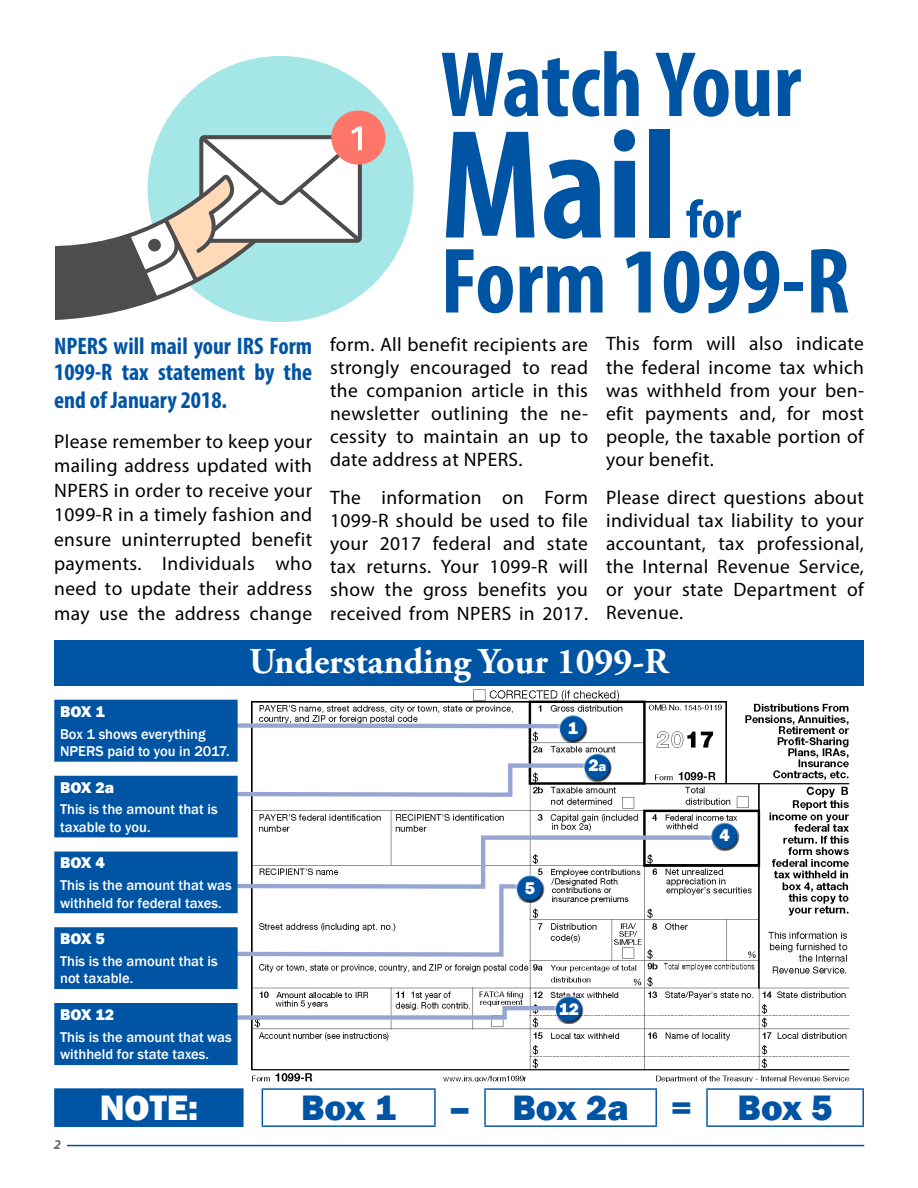
<style>
.page{position:relative;width:918px;height:1188px;background:#fff}
.page>*{position:absolute;margin:0;border:0;box-sizing:border-box;transform-origin:0 0}
.t1{font:700 condensed 156.75px "Myriad Pro";color:#0054a4}
.t2{font:700 condensed 93.75px "Myriad Pro";color:#0054a4}
.t3{font:700 condensed 54.75px "Myriad Pro";color:#0054a4}
.t4{font:700 36.3px "Adobe Garamond Pro";color:#fff}
.t5{font:800 36.3px "Franklin Gothic";color:#0054a4}
.t6{font:800 36.3px "Franklin Gothic";color:#fff}
.t7{font:700 condensed 24px/27px "Myriad Pro";color:#0054a4;text-align:justify}
.t8{font:19.5px/23.1px "Myriad Pro";letter-spacing:.02em;color:#000;text-align:justify}
.t9{font:800 17.4px "Franklin Gothic";color:#fff}
.t10{font:800 16.05px "Franklin Gothic";color:#fff}
.t11{font:500 14.55px/17.4px "Franklin Gothic";color:#fff}
.t12{font:italic 700 13.5px "Myriad Pro";color:#6d6e71}
.s1{font-size:13.35px}
</style>
<div class="page">
<hr style="left:67px;top:1145px;width:797px;height:1px;background:#0054a4">
<img style="left:244px;top:685px;width:617px;height:396px">
<svg style="left:238px;top:721px;width:320px;height:10px"></svg>
<svg style="left:238px;top:761px;width:353px;height:38px"></svg>
<svg style="left:238px;top:833px;width:481px;height:126px"></svg>
<svg style="left:238px;top:1004px;width:316px;height:18px"></svg>
<div style="left:558px;top:714px;width:29px;height:20px;background:#fff;opacity:.75"></div>
<div style="left:558px;top:719px;width:30px;height:24px;background:#000;opacity:.75"></div>
<div style="left:583px;top:752px;width:29px;height:21px;background:#fff;opacity:.75"></div>
<div style="left:583px;top:758px;width:30px;height:24px;background:#000;opacity:.75"></div>
<div style="left:710px;top:821px;width:29px;height:21px;background:#fff;opacity:.75"></div>
<div style="left:710px;top:827px;width:30px;height:24px;background:#000;opacity:.75"></div>
<div style="left:515px;top:874px;width:29px;height:21px;background:#fff;opacity:.75"></div>
<div style="left:515px;top:880px;width:30px;height:23px;background:#000;opacity:.75"></div>
<div style="left:554px;top:995px;width:29px;height:20px;background:#fff;opacity:.75"></div>
<div style="left:554px;top:1000px;width:30px;height:24px;background:#000;opacity:.75"></div>
<div style="left:54px;top:700px;width:184px;height:365px;background:#0054a4"></div>
<svg style="left:54px;top:762px;width:184px;height:241px;fill:#0054a4"></svg>
<div style="left:54px;top:640px;width:809px;height:45px;background:#0054a4"></div>
<div style="left:55px;top:1089px;width:188px;height:37px;background:#0054a4"></div>
<svg style="left:261px;top:1089px;width:602px;height:37px"></svg>
<hr style="left:54px;top:1090px;width:2px;height:35px;background:#0054a4">
<hr style="left:54px;top:1088px;width:190px;height:2px;background:#0054a4">
<hr style="left:54px;top:1125px;width:190px;height:2px;background:#0054a4">
<hr style="left:242px;top:1090px;width:2px;height:35px;background:#0054a4">
<hr style="left:262px;top:1090px;width:1px;height:35px;background:#0054a4">
<hr style="left:262px;top:1088px;width:174px;height:2px;background:#0054a4">
<hr style="left:262px;top:1125px;width:174px;height:2px;background:#0054a4">
<hr style="left:434px;top:1090px;width:2px;height:35px;background:#0054a4">
<hr style="left:484px;top:1090px;width:2px;height:35px;background:#0054a4">
<hr style="left:484px;top:1088px;width:173px;height:2px;background:#0054a4">
<hr style="left:484px;top:1125px;width:173px;height:2px;background:#0054a4">
<hr style="left:656px;top:1090px;width:1px;height:35px;background:#0054a4">
<hr style="left:706px;top:1090px;width:2px;height:35px;background:#0054a4">
<hr style="left:706px;top:1088px;width:158px;height:2px;background:#0054a4">
<hr style="left:863px;top:1090px;width:1px;height:35px;background:#0054a4">
<hr style="left:706px;top:1125px;width:158px;height:2px;background:#0054a4">
<div style="left:148px;top:56px;width:266px;height:266px;background:#a5e6e6;border-radius:50%"></div>
<div style="left:331px;top:110px;width:54px;height:55px;background:#ff7569;border-radius:50%"></div>
<svg style="left:56px;top:126px;width:306px;height:196px"></svg>
<p class="t7" style="left:54px;top:332px;width:259px">NPERS will mail your IRS Form 1099-R tax statement by the end of January 2018.</p>
<p class="t8" style="left:54px;top:428px;width:259px;line-height:24.6px">Please remember to keep your mailing address updated with NPERS</p>
<p class="t8" style="left:54px;top:478px;width:259px;line-height:24.6px;text-indent:60px">in order to receive your 1099-R in a timely fashion and ensure uninterrupted benefit payments. I ndividuals who need to update their address may use the address change</p>
<h2 class="t2" style="left:441px;top:26px;width:362px">Watch Your</h2>
<h1 class="t1" style="left:441px;top:87px;width:238px">Mail</h1>
<h3 class="t3" style="left:686px;top:185px;width:56px">for</h3>
<h2 class="t2" style="left:441px;top:223px;width:404px">Form 1099-R</h2>
<p class="t8" style="left:330px;top:332px;width:259px">form. All benefit recipients are strongly encouraged to read the companion article in this newsletter outlining the ne&shy;cessity to maintain an up to date address at NPERS.</p>
<p class="t8" style="left:330px;top:486px;width:259px">The information on Form 1099-R should be used to file your 2017 federal and state tax returns. Your 1099-R will show the gross benefits you received from NPERS</p>
<p class="t8" style="left:519px;top:601px;width:71px">in 2017.</p>
<p class="t8" style="left:606px;top:332px;width:260px">This form will also indicate the federal income tax which was withheld from your ben&shy;efit payments and, for most people, the taxable portion of your benefit.</p>
<p class="t8" style="left:606px;top:486px;width:260px">Please direct questions about individual tax liability to your accountant, tax professional, the I nternal Revenue Service, or your state Department of Revenue.</p>
<p class="t10" style="left:60px;top:701px;width:46px">BOX 1</p>
<p class="t11" style="left:60px;top:725px;width:171px">Box 1 shows everything<br>NPERS paid to you in 2017.</p>
<p class="t10" style="left:60px;top:777px;width:56px">BOX 2a</p>
<p class="t11" style="left:60px;top:801px;width:159px">This is the amount that is taxable to you.</p>
<p class="t10" style="left:60px;top:853px;width:46px">BOX 4</p>
<p class="t11" style="left:60px;top:877px;width:173px">This is the amount that was withheld for federal taxes.</p>
<p class="t10" style="left:60px;top:928px;width:46px">BOX 5</p>
<p class="t11" style="left:60px;top:953px;width:159px">This is the amount that is not taxable.</p>
<p class="t10" style="left:60px;top:1004px;width:56px">BOX 12</p>
<p class="t11" style="left:60px;top:1028px;width:173px">This is the amount that was withheld for state taxes.</p>
<h3 class="t4" style="left:249px;top:641px;width:421px">Understanding Your 1099-R</h3>
<p class="t9" style="left:568px;top:717px;width:12px">1</p>
<p class="t9" style="left:588px;top:754px;width:20px">2<span class="s1">a</span></p>
<p class="t9" style="left:525px;top:877px;width:12px">5</p>
<p class="t9" style="left:559px;top:998px;width:22px">12</p>
<p class="t9" style="left:719px;top:824px;width:12px">4</p>
<p class="t12" style="left:54px;top:1136px;width:9px">2</p>
<h3 class="t6" style="left:100px;top:1085px;width:100px">NOTE:</h3>
<h3 class="t5" style="left:301px;top:1085px;width:96px">Box 1</h3>
<h3 class="t5" style="left:449px;top:1085px;width:385px">– Box 2a = Box 5</h3>
</div>
